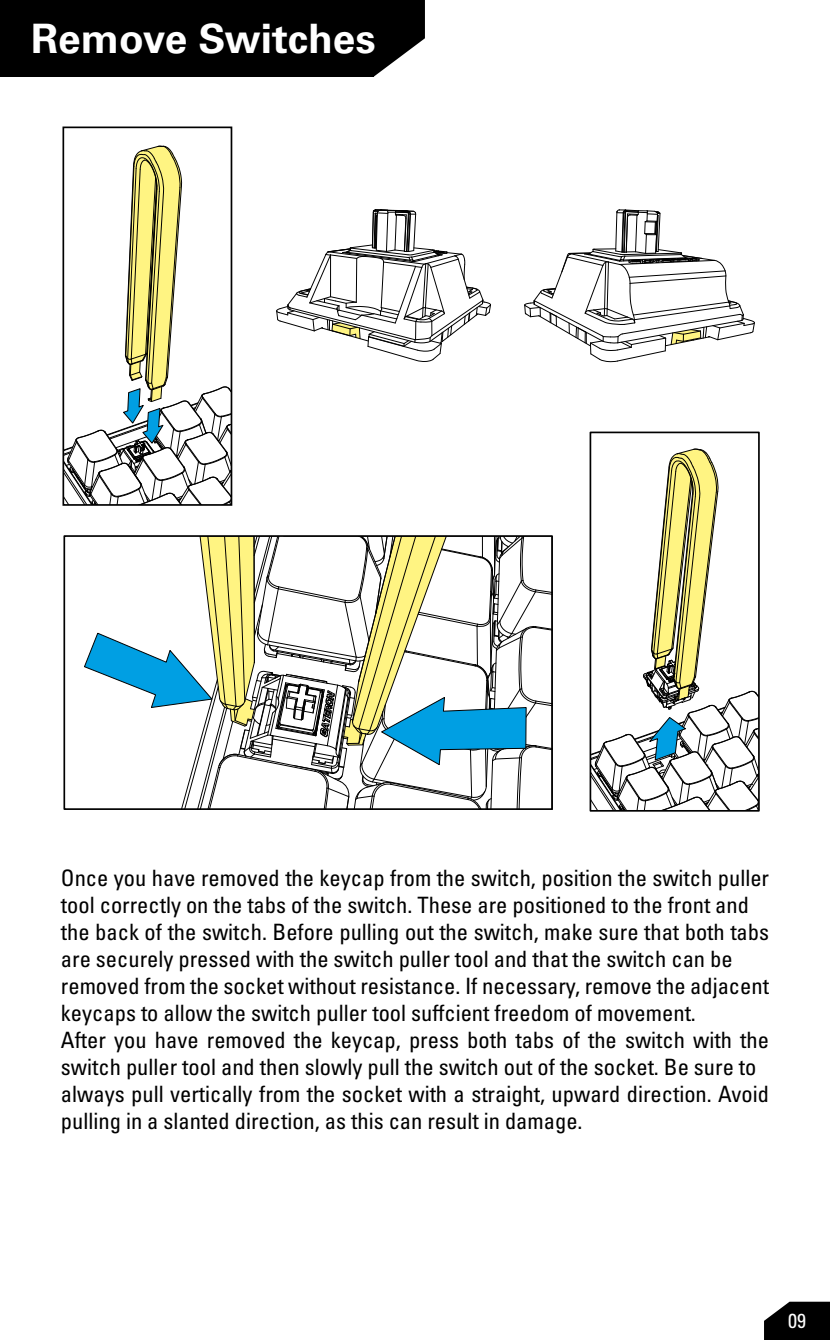
<style>
.page{position:relative;width:830px;height:1340px;background:#fff}
.page>*{position:absolute;margin:0;border:0;box-sizing:border-box;transform-origin:0 0}
.t1{font:700 40.5px "Univers LTCYR 65";color:#fff}
.t2{font:condensed 22.5px/27px "Univers LTCYR 57";color:#000}
.t3{font:condensed 20.25px "Univers LTCYR 57";color:#fff}
</style>
<div class="page">
<svg style="left:65px;top:146px;width:164px;height:357px"></svg>
<div style="left:62px;top:126px;width:170px;height:380px;border:2px solid #000"></div>
<svg style="left:276px;top:209px;width:215px;height:153px"></svg>
<svg style="left:524px;top:209px;width:231px;height:154px"></svg>
<svg style="left:84px;top:538px;width:465px;height:269px"></svg>
<div style="left:63px;top:535px;width:489px;height:275px;border:2px solid #000"></div>
<svg style="left:592px;top:448px;width:164px;height:360px"></svg>
<div style="left:589px;top:431px;width:170px;height:380px;border:2px solid #000"></div>
<svg style="left:373px;top:0;width:52px;height:77px"></svg>
<div style="left:0;top:0;width:373px;height:77px;background:#000"></div>
<svg style="left:764px;top:1301px;width:65px;height:38px;background:#1e1e1e"></svg>
<h1 class="t1" style="left:31px;top:10px;width:346px">Remove Switches</h1>
<p class="t2" style="left:61px;top:863px;width:709px">Once you have removed the keycap from the switch, position the switch puller tool correctly on the tabs of the switch. These are positioned to the front and the back of the switch. Before pulling out the switch, make sure that both tabs are securely pressed with the switch puller tool and that the switch can be removed from the socket without resistance. If necessary, remove the adjacent keycaps to allow the switch puller tool suffcient freedom of movement.<br>After you have removed the keycap, press both tabs of the switch with the switch puller tool and then slowly pull the switch out of the socket. Be sure to always pull vertically from the socket with a straight, upward direction. Avoid pulling in a slanted direction, as this can result in damage.</p>
<p class="t3" style="left:787px;top:1308px;width:19px">09</p>
</div>
